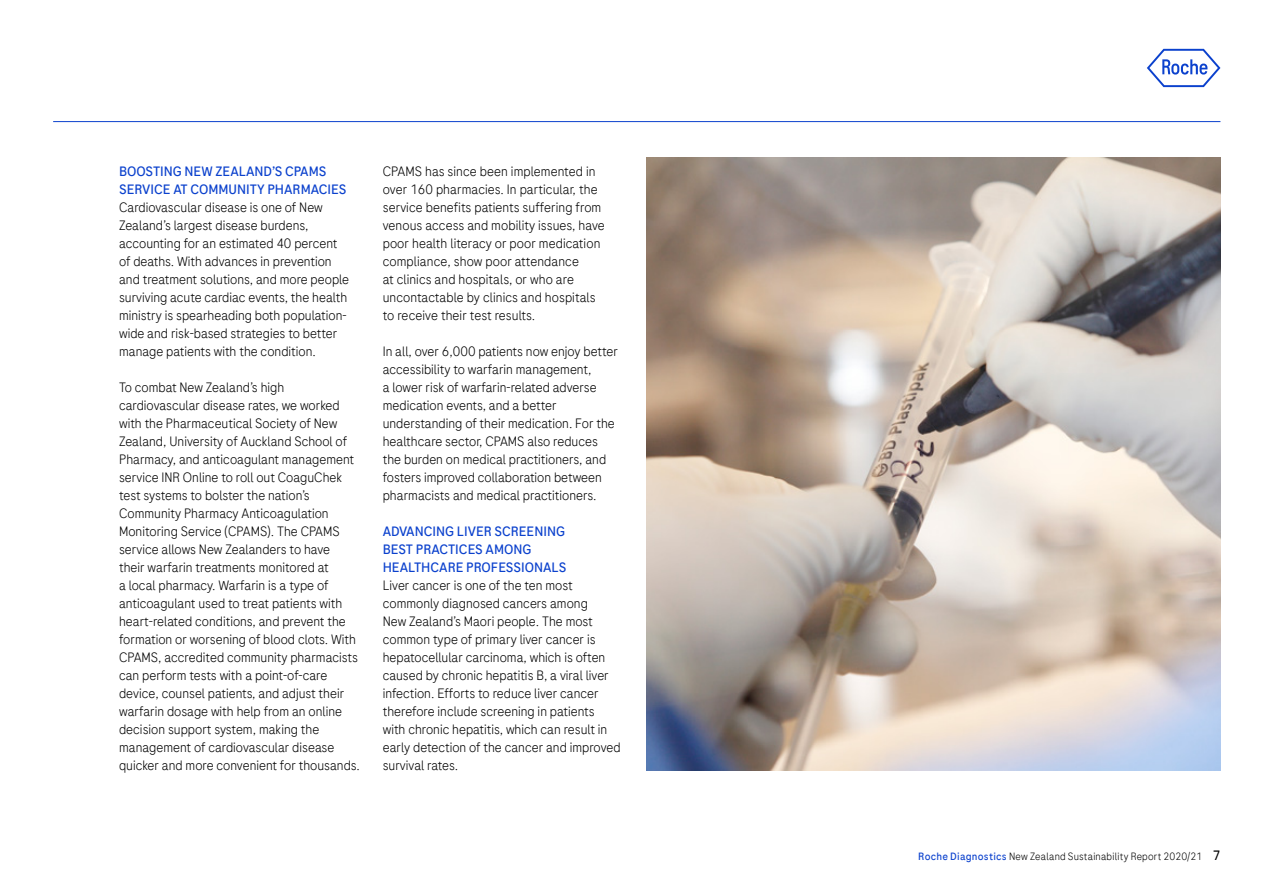
<style>
.page{position:relative;width:1263px;height:893px;background:#fff}
.page>*{position:absolute;margin:0;border:0;box-sizing:border-box;transform-origin:0 0}
.t1{font:300 13.5px/18px "Roche Sans";color:#000}
.t2{font:13.5px/18px "Roche Sans";color:#0b41cd}
.t3{font:300 10.5px "Roche Sans";letter-spacing:.02em;color:#000}
.s1{font-weight:400;color:#0b41cd}
.s2{font-weight:400;font-size:13.5px}
</style>
<div class="page">
<img style="left:646px;top:158px;width:574px;height:612px">
<hr style="left:53px;top:121px;width:1167px;height:1px;background:#0b41cd">
<svg style="left:1147px;top:49px;width:73px;height:38px"></svg>
<p class="t2" style="left:119px;top:162px;width:229px">BOOSTING NEW ZEALAND’S CPAMS<br>SERVICE AT COMMUNITY PHARMACIES</p>
<p class="t1" style="left:119px;top:198px;width:232px">Cardiovascular disease is one of New Zealand’s largest disease burdens, accounting for an estimated 40 percent of deaths. With advances in prevention and treatment solutions, and more people surviving acute cardiac events, the health ministry is spearheading both population&shy;wide and risk-based strategies to better manage patients with the condition.</p>
<p class="t1" style="left:119px;top:378px;width:242px">To combat New Zealand’s high cardiovascular disease rates, we worked with the Pharmaceutical Society of New Zealand, University of Auckland School of Pharmacy, and anticoagulant management service INR Online to roll out CoaguChek test systems to bolster the nation’s Community Pharmacy Anticoagulation Monitoring Service (CPAMS). The CPAMS service allows New Zealanders to have<br>their warfarin treatments monitored at<br>a local pharmacy. Warfarin is a type of anticoagulant used to treat patients with heart-related conditions, and prevent the formation or worsening of blood clots. With CPAMS, accredited community pharmacists can perform tests with a point-of-care device, counsel patients, and adjust their warfarin dosage with help from an online decision support system, making the management of cardiovascular disease quicker and more convenient for thousands.</p>
<p class="t1" style="left:383px;top:162px;width:224px">CPAMS has since been implemented in over 160 pharmacies. In particular, the service benefits patients suffering from venous access and mobility issues, have poor health literacy or poor medication compliance, show poor attendance<br>at clinics and hospitals, or who are uncontactable by clinics and hospitals to receive their test results.</p>
<p class="t1" style="left:383px;top:342px;width:237px">In all, over 6,000 patients now enjoy better accessibility to warfarin management,<br>a lower risk of warfarin-related adverse medication events, and a better understanding of their medication. For the healthcare sector, CPAMS also reduces the burden on medical practitioners, and fosters improved collaboration between pharmacists and medical practitioners.</p>
<p class="t2" style="left:383px;top:522px;width:185px">ADVANCING LIVER SCREENING<br>BEST PRACTICES AMONG<br>HEALTHCARE PROFESSIONALS</p>
<p class="t1" style="left:383px;top:576px;width:239px">Liver cancer is one of the ten most commonly diagnosed cancers among<br>New Zealand’s Maori people. The most common type of primary liver cancer is hepatocellular carcinoma, which is often caused by chronic hepatitis B, a viral liver infection. Efforts to reduce liver cancer therefore include screening in patients with chronic hepatitis, which can result in early detection of the cancer and improved survival rates.</p>
<p class="t3" style="left:918px;top:850px;width:304px"><span class="s1">Roche Diagnostics</span> New Zealand Sustainability Report 2020/21 <span class="s2">7</span></p>
</div>
